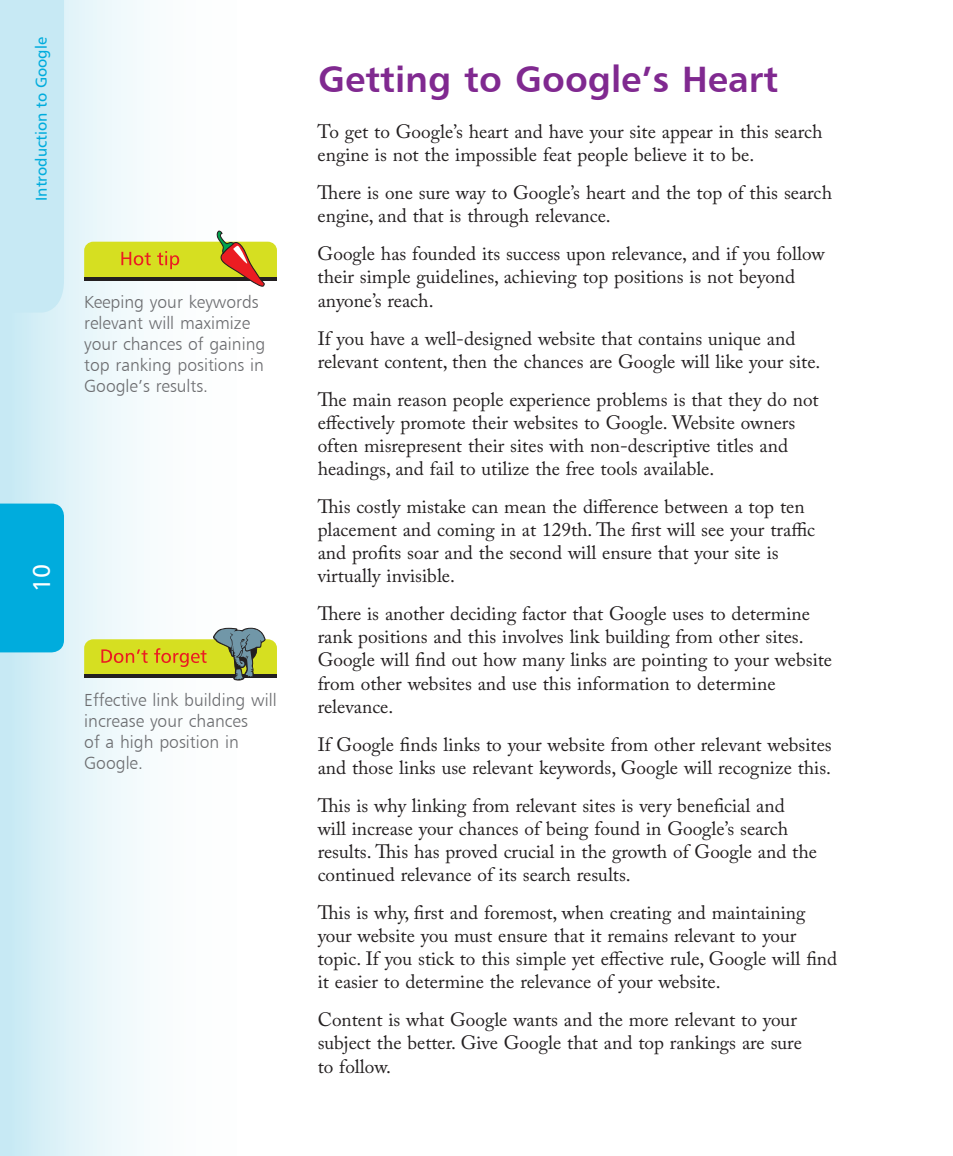
<style>
.page{position:relative;width:953px;height:1156px;background:#fff}
.page>*{position:absolute;margin:0;border:0;box-sizing:border-box;transform-origin:0 0}
.Heading{font:36.75px "Humanist 777 BT Bold B";color:#802990}
.t1{font:24.5px "Humanist 777 BT Roman B";color:#fff}
.Body_text{font:19.25px/23.1px "Adobe Caslon Pro";color:#231f20}
.Icontext{font:17.5px/21px "Humanist 777 BT Light B";color:#6c6d70}
.t2{font:15.75px "Humanist 777 BT Roman B";color:#00acdd}
</style>
<div class="page">
<div style="left:0;top:0;width:288px;height:1156px;background:linear-gradient(to right,#d2edf6,#fff)"></div>
<div style="left:0;top:504px;width:64px;height:148px;background:#00acdd"></div>
<div style="left:0;top:0;width:64px;height:313px;background:#c7e9f4"></div>
<svg style="left:84px;top:230px;width:193px;height:58px"></svg>
<svg style="left:84px;top:628px;width:193px;height:52px"></svg>
<p class="t2" style="left:31px;top:201px;width:165px;rotate:-90deg">Introduction to Google</p>
<p class="Icontext" style="left:84px;top:291px;width:182px">Keeping your keywords relevant will maximize your chances of gaining top ranking positions in<br>Google’s results.</p>
<p class="t1" style="left:26px;top:592px;width:30px;rotate:-90deg">10</p>
<p class="Icontext" style="left:84px;top:689px;width:194px">Effective link building will increase your chances<br>of a high position in<br>Google.</p>
<p class="Heading" style="left:318px;top:56px;width:461px">Getting to Google’s Heart</p>
<p class="Body_text" style="left:317px;top:120px;width:506px">To get to Google’s heart and have your site appear in this search engine is not the impossible feat people believe it to be.</p>
<p class="Body_text" style="left:317px;top:181px;width:516px">There is one sure way to Google’s heart and the top of this search engine, and that is through relevance.</p>
<p class="Body_text" style="left:317px;top:242px;width:508px">Google has founded its success upon relevance, and if you follow their simple guidelines, achieving top positions is not beyond anyone’s reach.</p>
<p class="Body_text" style="left:317px;top:326px;width:504px">If you have a well-designed website that contains unique and relevant content, then the chances are Google will like your site.</p>
<p class="Body_text" style="left:317px;top:387px;width:502px">The main reason people experience problems is that they do not effectively promote their websites to Google. Website owners often misrepresent their sites with non-descriptive titles and headings, and fail to utilize the free tools available.</p>
<p class="Body_text" style="left:317px;top:495px;width:499px">This costly mistake can mean the difference between a top ten placement and coming in at 129th. The first will see your traffic and profits soar and the second will ensure that your site is virtually invisible.</p>
<p class="Body_text" style="left:317px;top:602px;width:516px">There is another deciding factor that Google uses to determine rank positions and this involves link building from other sites.<br>Google will find out how many links are pointing to your website from other websites and use this information to determine relevance.</p>
<p class="Body_text" style="left:317px;top:732px;width:515px">If Google finds links to your website from other relevant websites and those links use relevant keywords, Google will recognize this.</p>
<p class="Body_text" style="left:317px;top:793px;width:501px">This is why linking from relevant sites is very beneficial and will increase your chances of being found in Google’s search results. This has proved crucial in the growth of Google and the continued relevance of its search results.</p>
<p class="Body_text" style="left:317px;top:901px;width:521px">This is why, first and foremost, when creating and maintaining your website you must ensure that it remains relevant to your topic. If you stick to this simple yet effective rule, Google will find it easier to determine the relevance of your website.</p>
<p class="Body_text" style="left:317px;top:1008px;width:485px">Content is what Google wants and the more relevant to your subject the better. Give Google that and top rankings are sure to follow.</p>
</div>
